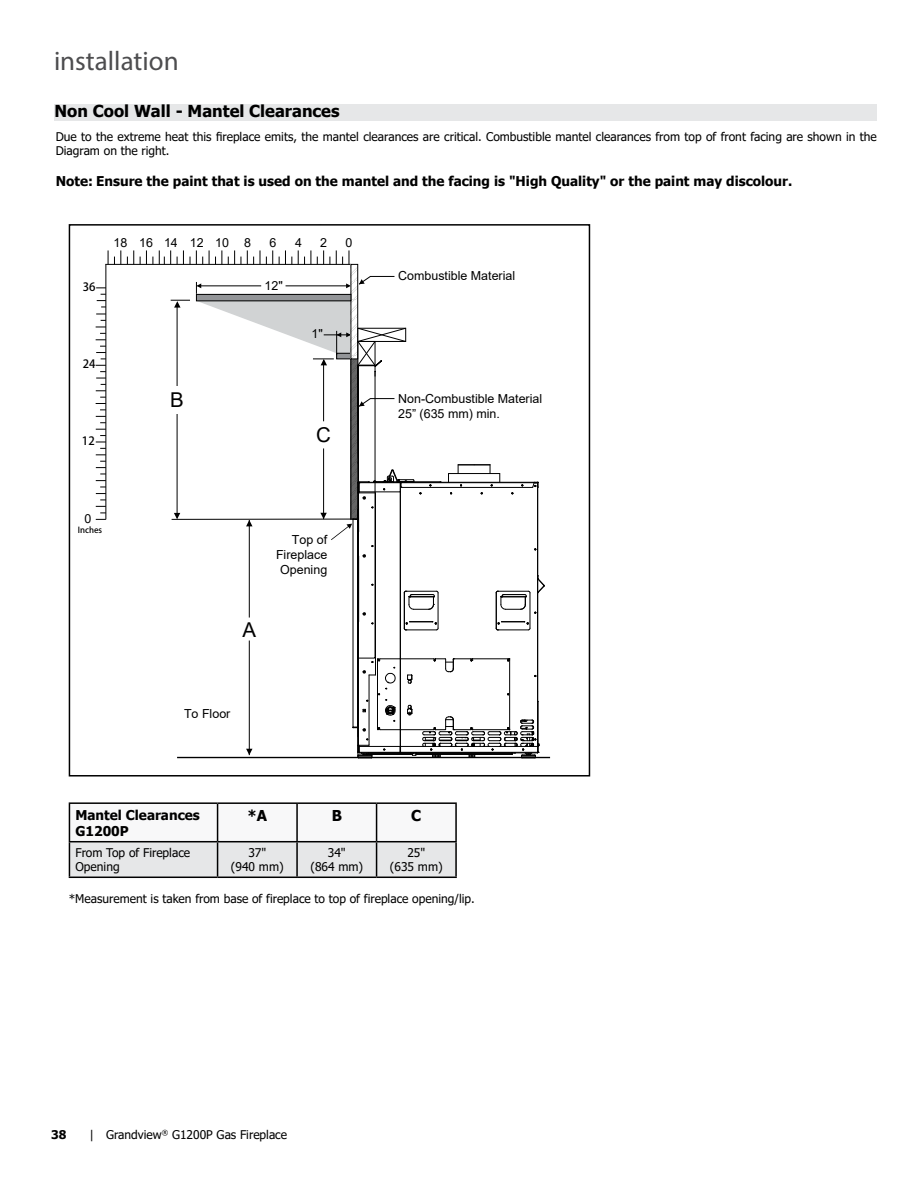
<style>
.page{position:relative;width:918px;height:1188px;background:#fff}
.page>*{position:absolute;margin:0;border:0;box-sizing:border-box;transform-origin:0 0}
.t1{font:27px "Myriad Pro";color:#4d4d4f}
.t2{font:20.4px "Arial";color:#000}
.t3{font:700 16.5px "Tahoma";color:#000}
.t4{font:700 15px "Tahoma";color:#000}
.t5{font:700 13.8px "Tahoma";color:#000}
.t6{font:700 13.5px/16.2px "Tahoma";color:#000}
.t7{font:12.45px/15px "Arial";color:#000;text-align:right}
.t8{font:700 12.45px/14.9px "Tahoma";color:#000}
.t9{font:12px/14.4px "Tahoma";color:#000;text-align:center}
.t10{font:700 12px "Tahoma";color:#000}
.t11{font:11.4px "Adobe Heiti Std";color:#000}
.t12{font:11.1px/13.2px "Tahoma";color:#000}
.t13{font:8.25px "Adobe Heiti Std";color:#000}
</style>
<div class="page">
<div style="left:55px;top:105px;width:822px;height:16px;background:#e6e7e8"></div>
<svg style="left:70px;top:804px;width:385px;height:73px"></svg>
<hr style="left:69px;top:802px;width:149px;height:2px;background:#000">
<hr style="left:69px;top:804px;width:1px;height:37px;background:#000">
<hr style="left:218px;top:802px;width:79px;height:2px;background:#000">
<hr style="left:217px;top:804px;width:1px;height:37px;background:#000">
<hr style="left:297px;top:802px;width:80px;height:2px;background:#000">
<hr style="left:296px;top:804px;width:2px;height:37px;background:#000">
<hr style="left:377px;top:802px;width:80px;height:2px;background:#000">
<hr style="left:376px;top:804px;width:1px;height:37px;background:#000">
<hr style="left:455px;top:804px;width:2px;height:37px;background:#000">
<hr style="left:69px;top:841px;width:149px;height:1px;background:#000">
<hr style="left:69px;top:842px;width:1px;height:35px;background:#000">
<hr style="left:218px;top:841px;width:79px;height:1px;background:#000">
<hr style="left:217px;top:842px;width:1px;height:35px;background:#000">
<hr style="left:297px;top:841px;width:80px;height:1px;background:#000">
<hr style="left:296px;top:842px;width:2px;height:35px;background:#000">
<hr style="left:377px;top:841px;width:80px;height:1px;background:#000">
<hr style="left:376px;top:842px;width:1px;height:35px;background:#000">
<hr style="left:455px;top:842px;width:2px;height:35px;background:#000">
<hr style="left:69px;top:877px;width:149px;height:1px;background:#000">
<hr style="left:218px;top:877px;width:79px;height:1px;background:#000">
<hr style="left:297px;top:877px;width:80px;height:1px;background:#000">
<hr style="left:377px;top:877px;width:80px;height:1px;background:#000">
<svg style="left:95px;top:250px;width:456px;height:509px"></svg>
<hr style="left:177px;top:757px;width:373px;height:1px;background:#000">
<svg style="left:153px;top:250px;width:392px;height:509px"></svg>
<hr style="left:458px;top:465px;width:32px;height:1px;background:#000">
<div style="left:69px;top:224px;width:521px;height:553px;border:2px solid #000"></div>
<h1 class="t1" style="left:54px;top:44px;width:126px">installation</h1>
<h3 class="t3" style="left:55px;top:100px;width:287px">Non Cool Wall - Mantel Clearances</h3>
<p class="t9" style="left:56px;top:130px;width:823px;text-align:left">Due to the extreme heat this fireplace emits, the mantel clearances are critical. Combustible mantel clearances from top of front facing are shown in the<br>Diagram on the right.</p>
<p class="t6" style="left:56px;top:173px;width:738px">Note: Ensure the paint that is used on the mantel and the facing is "High Quality" or the paint may discolour.</p>
<p class="t7" style="left:114px;top:235px;width:41px">18 16</p>
<p class="t7" style="left:164px;top:235px;width:15px">14</p>
<p class="t7" style="left:190px;top:235px;width:63px">12 10 8</p>
<p class="t7" style="left:270px;top:235px;width:8px">6</p>
<p class="t7" style="left:295px;top:235px;width:8px">4</p>
<p class="t7" style="left:320px;top:235px;width:8px">2</p>
<p class="t7" style="left:346px;top:235px;width:8px">0</p>
<p class="t11" style="left:83px;top:280px;width:14px">36</p>
<p class="t7" style="left:265px;top:278px;width:20px">12"</p>
<p class="t11" style="left:83px;top:357px;width:14px">24</p>
<p class="t11" style="left:82px;top:434px;width:14px">12</p>
<p class="t7" style="left:84px;top:511px;width:8px">0</p>
<p class="t13" style="left:78px;top:525px;width:26px">Inches</p>
<h2 class="t2" style="left:170px;top:386px;width:15px">B</h2>
<p class="t7" style="left:312px;top:326px;width:13px">1"</p>
<h2 class="t2" style="left:316px;top:421px;width:16px">C</h2>
<h2 class="t2" style="left:242px;top:616px;width:15px">A</h2>
<p class="t7" style="left:276px;top:532px;width:53px">Top of<br>Fireplace<br>Opening</p>
<p class="t7" style="left:184px;top:706px;width:48px">To Floor</p>
<p class="t7" style="left:398px;top:268px;width:119px">Combustible Material</p>
<p class="t7" style="left:398px;top:391px;width:146px;text-align:left">Non-Combustible Material<br>25” (635 mm) min.</p>
<p class="t8" style="left:68px;top:807px;width:116px">Mantel Clearances<br>G1200P</p>
<p class="t5" style="left:404px;top:804px;width:11px">C</p>
<p class="t12" style="left:68px;top:842px;width:107px">From Top of Fireplace<br>Opening</p>
<p class="t6" style="left:75px;top:807px;width:126px">Mantel Clearances<br>G1200P</p>
<p class="t4" style="left:247px;top:805px;width:21px">*A</p>
<p class="t4" style="left:332px;top:805px;width:12px">B</p>
<p class="t4" style="left:411px;top:805px;width:12px">C</p>
<p class="t9" style="left:75px;top:846px;width:116px;text-align:left">From Top of Fireplace<br>Opening</p>
<p class="t9" style="left:231px;top:846px;width:54px">37"<br>(940 mm)</p>
<p class="t9" style="left:310px;top:846px;width:54px">34"<br>(864 mm)</p>
<p class="t9" style="left:390px;top:846px;width:54px">25"<br>(635 mm)</p>
<p class="t12" style="left:211px;top:856px;width:50px">(940 mm)</p>
<p class="t12" style="left:297px;top:856px;width:50px">(889 mm)</p>
<p class="t12" style="left:384px;top:856px;width:50px">(635 mm)</p>
<p class="t9" style="left:69px;top:892px;width:408px">*Measurement is taken from base of fireplace to top of fireplace opening/lip.</p>
<p class="t10" style="left:51px;top:1126px;width:17px">38</p>
<p class="t9" style="left:90px;top:1128px;width:199px">| Grandview<sup>®</sup> G1200P Gas Fireplace</p>
</div>
